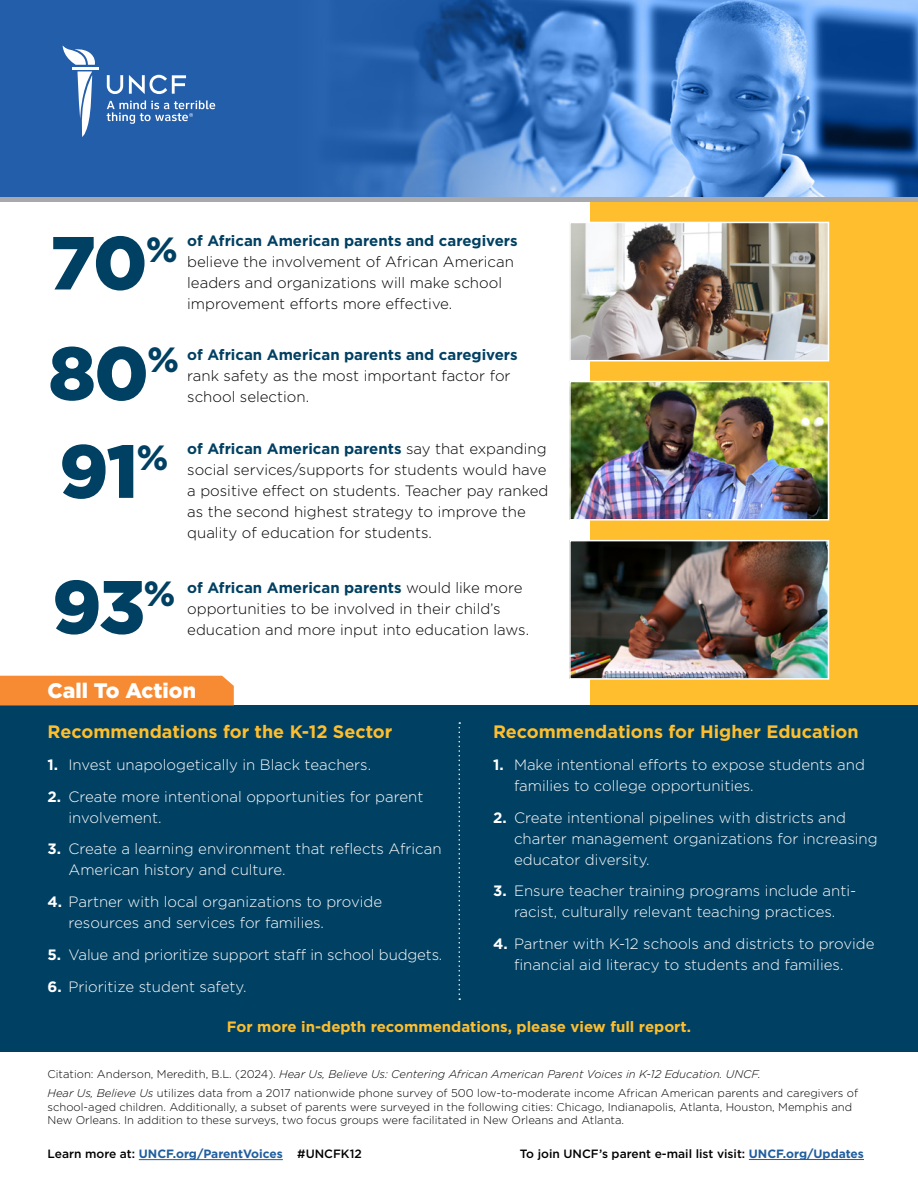
<style>
.page{position:relative;width:918px;height:1188px;background:#fff}
.page>*{position:absolute;margin:0;border:0;box-sizing:border-box;transform-origin:0 0}
.t1{font:900 75px "Gotham";letter-spacing:-.03em;color:#004062}
.t2{font:900 21px "Gotham";color:#fff}
.t3{font:700 18px "Gotham";color:#febe2d}
.t4{font:300 15px/21px "Gotham";color:#fff}
.t5{font:300 15px/21px "Gotham";color:#000}
.t6{font:700 15px "Gotham";color:#004062}
.t7{font:700 15px "Gotham";color:#febe2d}
.t8{font:500 12px "Gotham";color:#000}
.t9{font:700 12px "Gotham";color:#215e9e}
.t10{font:300 11.25px/19.5px "Gotham";color:#000}
.s1{font-weight:700;color:#004062}
.s2{font-weight:700}
.s3{font-style:italic}
.s4{font-weight:500;color:#000}
.s5{font-weight:700;color:#215e9e}
</style>
<div class="page">
<div style="left:591px;top:168px;width:327px;height:849px;background:#febe2d"></div>
<div style="left:0;top:705px;width:918px;height:347px;background:#004062"></div>
<img style="left:0;top:0;width:918px;height:197px">
<svg style="left:78px;top:71px;width:14px;height:66px"></svg>
<hr style="left:72px;top:67px;width:26px;height:2px;background:#fff">
<svg style="left:107px;top:75px;width:16px;height:19px"></svg>
<svg style="left:129px;top:75px;width:57px;height:19px"></svg>
<svg style="left:63px;top:45px;width:32px;height:20px"></svg>
<svg style="left:107px;top:100px;width:108px;height:24px;background:#507fbb"></svg>
<hr style="left:139px;top:1159px;width:144px;height:1px;background:#215e9e">
<div style="left:0;top:197px;width:918px;height:5px;background:#a7a9ac"></div>
<div style="left:0;top:676px;width:234px;height:29px;background:#f68b33"></div>
<img style="left:572px;top:384px;width:254px;height:134px">
<div style="left:569px;top:381px;width:260px;height:140px;border:2px solid #fff"></div>
<img style="left:572px;top:225px;width:254px;height:133px">
<div style="left:569px;top:222px;width:260px;height:139px;border:2px solid #fff"></div>
<svg style="left:459px;top:722px;width:1px;height:278px"></svg>
<img style="left:572px;top:543px;width:254px;height:134px">
<div style="left:569px;top:540px;width:260px;height:140px;border:2px solid #fff"></div>
<hr style="left:749px;top:1159px;width:115px;height:1px;background:#215e9e">
<h1 class="t1" style="left:50px;top:220px;width:129px">70<sup>%</sup></h1>
<p class="t6" style="left:187px;top:232px;width:332px">of African American parents and caregivers</p>
<p class="t5" style="left:187px;top:251px;width:328px">believe the involvement of African American leaders and organizations will make school improvement efforts more effective.</p>
<h1 class="t1" style="left:48px;top:330px;width:132px">80<sup>%</sup></h1>
<p class="t6" style="left:187px;top:346px;width:332px">of African American parents and caregivers</p>
<p class="t5" style="left:187px;top:365px;width:325px">rank safety as the most important factor for school selection.</p>
<h1 class="t1" style="left:59px;top:428px;width:111px">91<sup>%</sup></h1>
<p class="t5" style="left:187px;top:438px;width:363px"><span class="s1">of African American parents</span> say that expanding social services/supports for students would have a positive effect on students. Teacher pay ranked as the second highest strategy to improve the quality of education for students.</p>
<h1 class="t1" style="left:52px;top:564px;width:125px">93<sup>%</sup></h1>
<p class="t5" style="left:187px;top:577px;width:343px"><span class="s1">of African American parents</span> would like more opportunities to be involved in their child’s education and more input into education laws.</p>
<h2 class="t2" style="left:48px;top:679px;width:150px">Call To Action</h2>
<p class="t3" style="left:48px;top:721px;width:346px">Recommendations for the K-12 Sector</p>
<p class="t4" style="left:48px;top:754px;width:325px"><span class="s2">1.</span> Invest unapologetically in Black teachers.</p>
<p class="t4" style="left:69px;top:786px;width:356px;text-indent:-21px"><span class="s2">2.</span> Create more intentional opportunities for parent involvement.</p>
<p class="t4" style="left:69px;top:838px;width:375px;text-indent:-21px"><span class="s2">3.</span> Create a learning environment that reflects African<br>American history and culture.</p>
<p class="t4" style="left:69px;top:891px;width:315px;text-indent:-21px"><span class="s2">4.</span> Partner with local organizations to provide resources and services for families.</p>
<p class="t4" style="left:48px;top:944px;width:396px"><span class="s2">5.</span> Value and prioritize support staff in school budgets.</p>
<p class="t4" style="left:48px;top:976px;width:201px"><span class="s2">6.</span> Prioritize student safety.</p>
<p class="t7" style="left:227px;top:1018px;width:466px">For more in-depth recommendations, please view full report.</p>
<p class="t3" style="left:493px;top:721px;width:367px">Recommendations for Higher Education</p>
<p class="t4" style="left:514px;top:754px;width:352px;text-indent:-21px"><span class="s2">1.</span> Make intentional efforts to expose students and families to college opportunities.</p>
<p class="t4" style="left:514px;top:807px;width:365px;text-indent:-21px"><span class="s2">2.</span> Create intentional pipelines with districts and charter management organizations for increasing educator diversity.</p>
<p class="t4" style="left:493px;top:880px;width:365px;text-align:center"><span class="s2">3.</span> Ensure teacher training programs include anti&shy;racist, culturally relevant teaching practices.</p>
<p class="t4" style="left:514px;top:933px;width:362px;text-indent:-21px"><span class="s2">4.</span> Partner with K-12 schools and districts to provide financial aid literacy to students and families.</p>
<p class="t10" style="left:48px;top:1064px;width:812px">Citation: Anderson, Meredith, B.L. (2024). <span class="s3">Hear Us, Believe Us: Centering African American Parent Voices in K-12 Education. UNCF.<br>Hear Us, Believe Us</span> utilizes data from a 2017 nationwide phone survey of 500 low-to-moderate income African American parents and caregivers of</p>
<p class="t10" style="left:48px;top:1100px;width:806px;line-height:13.5px">school-aged children. Additionally, a subset of parents were surveyed in the following cities: Chicago, Indianapolis, Atlanta, Houston, Memphis and<br>New Orleans. In addition to these surveys, two focus groups were facilitated in New Orleans and Atlanta.</p>
<p class="t9" style="left:48px;top:1147px;width:316px"><span class="s4">Learn more at:</span> UNCF.org/ParentVoices <span class="s4">#UNCFK12</span></p>
<p class="t8" style="left:520px;top:1146px;width:346px">To join UNCF’s parent e-mail list visit: <span class="s5">UNCF.org/Updates</span></p>
</div>
